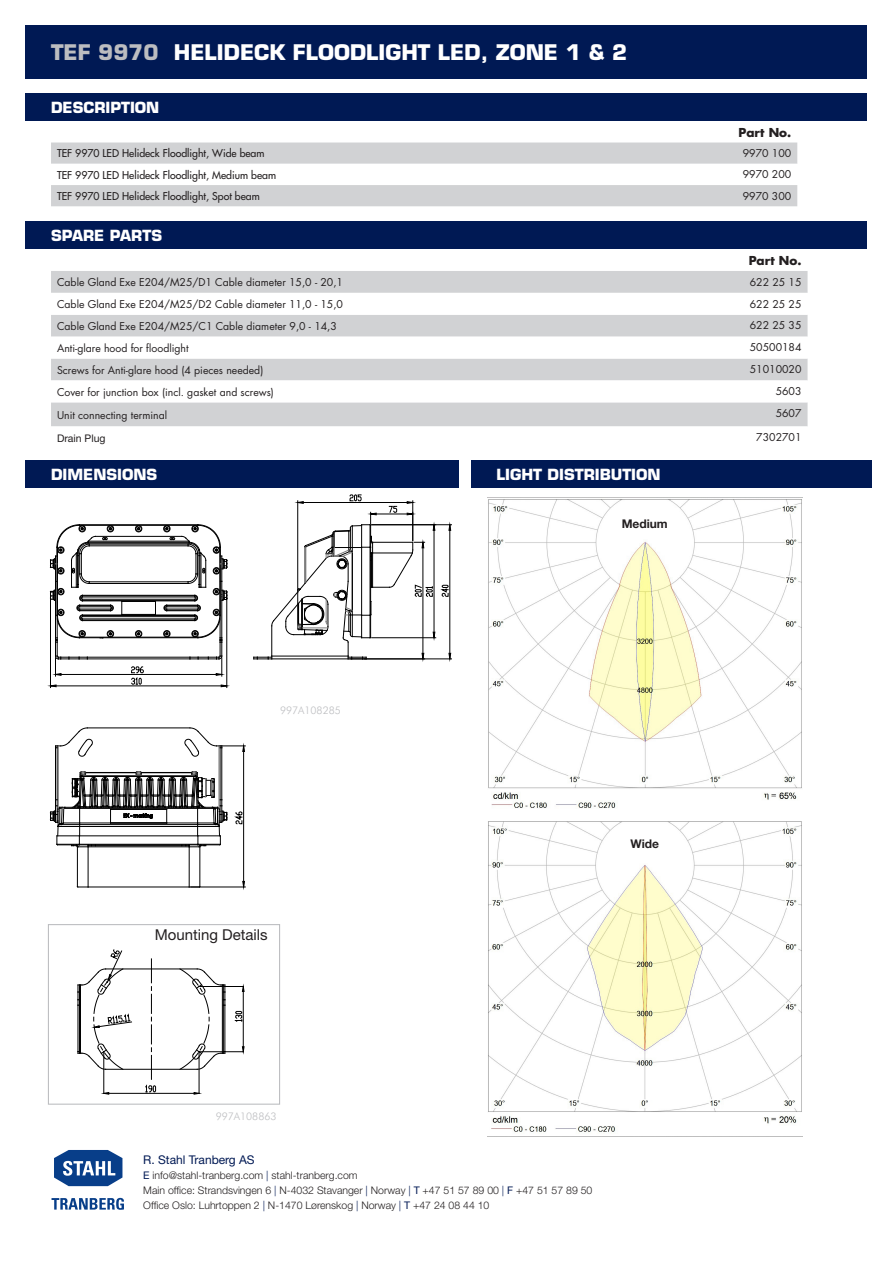
<style>
.page{position:relative;width:893px;height:1263px;background:#fff}
.page>*{position:absolute;margin:0;border:0;box-sizing:border-box;transform-origin:0 0}
.t1{font:700 21px "Eurostile LT Std";color:#fff}
.t2{font:700 15px "Eurostile LT Std";color:#fff}
.t3{font:15px "Helvetica Neue LT";color:#231f20}
.t4{font:12px "Helvetica Neue LT";color:#001954}
.Brødtekst{font:700 12px "Futura Std";color:#231f20}
.t5{font:700 12px "Helvetica Neue LT";color:#231f20}
.Brødtekst-2{font:10.5px "Futura Std";color:#231f20}
.t6{font:300 10.5px/15px "Helvetica Neue LT";color:#231f20}
.t7{font:500 10.5px "Futura Std";color:#231f20}
.t8{font:300 10.5px "Futura BT";color:#bcbdc0}
.Brødtekst-3{font:10.5px "Helvetica Neue LT";color:#231f20}
.s1{color:#bcbdc0}
.s2{font-weight:400;color:#001954}
.s3{color:#001954}
</style>
<div class="page">
<div style="left:26px;top:26px;width:841px;height:53px;background:#001954"></div>
<svg style="left:54px;top:1150px;width:69px;height:37px"></svg>
<svg style="left:52px;top:1198px;width:72px;height:12px"></svg>
<div style="left:26px;top:460px;width:433px;height:27px;background:#001954"></div>
<div style="left:51px;top:143px;width:746px;height:63px;background:#d1d2d4"></div>
<svg style="left:51px;top:164px;width:746px;height:21px"></svg>
<div style="left:26px;top:93px;width:841px;height:28px;background:#001954"></div>
<div style="left:26px;top:222px;width:841px;height:27px;background:#001954"></div>
<div style="left:51px;top:271px;width:756px;height:22px;background:#d1d2d4"></div>
<svg style="left:51px;top:315px;width:756px;height:112px;fill:#d1d2d4"></svg>
<hr style="left:106px;top:969px;width:91px;height:1px;background:#000">
<hr style="left:106px;top:1069px;width:91px;height:1px;background:#000">
<svg style="left:151px;top:959px;width:1px;height:120px"></svg>
<hr style="left:199px;top:986px;width:44px;height:1px;background:#000">
<hr style="left:199px;top:1051px;width:44px;height:1px;background:#000">
<hr style="left:243px;top:991px;width:1px;height:56px;background:#000">
<svg style="left:236px;top:1011px;width:6px;height:10px"></svg>
<hr style="left:104px;top:1052px;width:1px;height:41px;background:#000">
<hr style="left:199px;top:1052px;width:1px;height:41px;background:#000">
<hr style="left:109px;top:1093px;width:85px;height:1px;background:#000">
<svg style="left:146px;top:1086px;width:10px;height:6px"></svg>
<svg style="left:180px;top:969px;width:46px;height:100px"></svg>
<svg style="left:194px;top:1092px;width:6px;height:2px"></svg>
<svg style="left:78px;top:950px;width:54px;height:119px"></svg>
<div style="left:48px;top:924px;width:232px;height:181px;border:1px solid #bcbdc0"></div>
<hr style="left:88px;top:543px;width:101px;height:1px;background:#000">
<hr style="left:88px;top:542px;width:101px;height:1px;background:#000">
<hr style="left:88px;top:541px;width:101px;height:1px;background:#000">
<hr style="left:95px;top:536px;width:87px;height:1px;background:#000">
<svg style="left:122px;top:602px;width:1px;height:12px"></svg>
<svg style="left:155px;top:602px;width:1px;height:12px"></svg>
<hr style="left:122px;top:614px;width:33px;height:1px;background:#000">
<hr style="left:79px;top:637px;width:119px;height:1px;background:#000">
<svg style="left:135px;top:526px;width:7px;height:6px"></svg>
<hr style="left:89px;top:583px;width:99px;height:1px;background:#000">
<hr style="left:89px;top:544px;width:99px;height:1px;background:#000">
<svg style="left:164px;top:630px;width:6px;height:7px"></svg>
<svg style="left:135px;top:630px;width:7px;height:7px"></svg>
<hr style="left:79px;top:525px;width:119px;height:1px;background:#000">
<hr style="left:82px;top:595px;width:113px;height:1px;background:#000">
<hr style="left:82px;top:601px;width:113px;height:1px;background:#000">
<svg style="left:164px;top:525px;width:11px;height:15px"></svg>
<hr style="left:82px;top:600px;width:113px;height:1px;background:#000">
<hr style="left:82px;top:615px;width:113px;height:1px;background:#000">
<hr style="left:89px;top:581px;width:99px;height:1px;background:#000">
<hr style="left:167px;top:610px;width:31px;height:1px;background:#000">
<hr style="left:82px;top:620px;width:113px;height:1px;background:#000">
<hr style="left:82px;top:596px;width:113px;height:1px;background:#000">
<hr style="left:167px;top:605px;width:31px;height:1px;background:#000">
<hr style="left:89px;top:546px;width:99px;height:1px;background:#000">
<hr style="left:79px;top:524px;width:119px;height:1px;background:#000">
<svg style="left:164px;top:605px;width:3px;height:6px"></svg>
<hr style="left:82px;top:597px;width:113px;height:1px;background:#000">
<hr style="left:82px;top:619px;width:113px;height:1px;background:#000">
<hr style="left:167px;top:606px;width:31px;height:1px;background:#000">
<hr style="left:82px;top:599px;width:113px;height:1px;background:#000">
<hr style="left:167px;top:609px;width:31px;height:1px;background:#000">
<hr style="left:82px;top:616px;width:113px;height:1px;background:#000">
<hr style="left:87px;top:657px;width:103px;height:1px;background:#000">
<hr style="left:87px;top:659px;width:103px;height:1px;background:#000">
<svg style="left:50px;top:525px;width:64px;height:151px"></svg>
<svg style="left:182px;top:525px;width:46px;height:151px"></svg>
<hr style="left:55px;top:674px;width:167px;height:1px;background:#000">
<hr style="left:50px;top:598px;width:1px;height:89px;background:#000">
<hr style="left:227px;top:597px;width:1px;height:90px;background:#000">
<hr style="left:50px;top:686px;width:177px;height:1px;background:#000">
<svg style="left:132px;top:667px;width:11px;height:18px"></svg>
<hr style="left:372px;top:637px;width:64px;height:1px;background:#000">
<hr style="left:350px;top:659px;width:101px;height:1px;background:#000">
<hr style="left:372px;top:524px;width:79px;height:1px;background:#000">
<hr style="left:450px;top:525px;width:1px;height:134px;background:#000">
<svg style="left:442px;top:585px;width:6px;height:11px"></svg>
<svg style="left:253px;top:495px;width:182px;height:165px"></svg>
<hr style="left:88px;top:847px;width:1px;height:40px;background:#000">
<svg style="left:77px;top:886px;width:11px;height:2px"></svg>
<hr style="left:77px;top:847px;width:1px;height:39px;background:#000">
<hr style="left:189px;top:847px;width:1px;height:40px;background:#000">
<hr style="left:88px;top:887px;width:101px;height:1px;background:#000">
<hr style="left:200px;top:847px;width:1px;height:39px;background:#000">
<svg style="left:189px;top:886px;width:11px;height:2px"></svg>
<hr style="left:55px;top:748px;width:1px;height:52px;background:#000">
<hr style="left:57px;top:748px;width:1px;height:52px;background:#000">
<hr style="left:222px;top:748px;width:1px;height:52px;background:#000">
<hr style="left:220px;top:748px;width:1px;height:52px;background:#000">
<hr style="left:87px;top:728px;width:103px;height:1px;background:#000">
<svg style="left:55px;top:728px;width:37px;height:28px"></svg>
<svg style="left:50px;top:772px;width:178px;height:75px"></svg>
<hr style="left:58px;top:746px;width:1px;height:62px;background:#808080">
<hr style="left:219px;top:746px;width:1px;height:62px;background:#808080">
<svg style="left:185px;top:728px;width:60px;height:28px"></svg>
<hr style="left:191px;top:887px;width:54px;height:1px;background:#000">
<hr style="left:243px;top:746px;width:1px;height:141px;background:#000">
<svg style="left:236px;top:812px;width:6px;height:12px"></svg>
<div style="left:471px;top:460px;width:401px;height:27px;background:#001954"></div>
<img style="left:487px;top:497px;width:315px;height:312px">
<img style="left:488px;top:821px;width:314px;height:313px">
<p class="t1" style="left:51px;top:40px;width:578px"><span class="s1">TEF 9970</span> HELIDECK FLOODLIGHT LED, ZONE 1 &amp; 2</p>
<p class="t2" style="left:51px;top:98px;width:110px">DESCRIPTION</p>
<p class="Brødtekst" style="left:738px;top:124px;width:54px">Part No.</p>
<p class="t7" style="left:57px;top:147px;width:209px">TEF 9970 LED Helideck Floodlight, Wide beam</p>
<p class="Brødtekst-2" style="left:743px;top:147px;width:50px">9970 100</p>
<p class="t7" style="left:57px;top:168px;width:221px">TEF 9970 LED Helideck Floodlight, Medium beam</p>
<p class="Brødtekst-2" style="left:743px;top:168px;width:50px">9970 200</p>
<p class="t7" style="left:57px;top:190px;width:204px">TEF 9970 LED Helideck Floodlight, Spot beam</p>
<p class="Brødtekst-2" style="left:743px;top:189px;width:50px">9970 300</p>
<p class="t2" style="left:51px;top:226px;width:113px">SPARE PARTS</p>
<p class="Brødtekst" style="left:749px;top:252px;width:54px">Part No.</p>
<p class="Brødtekst-2" style="left:57px;top:276px;width:288px">Cable Gland Exe E204/M25/D1 Cable diameter 15,0 - 20,1</p>
<p class="Brødtekst-2" style="left:750px;top:275px;width:53px">622 25 15</p>
<p class="Brødtekst-2" style="left:57px;top:298px;width:288px">Cable Gland Exe E204/M25/D2 Cable diameter 11,0 - 15,0</p>
<p class="Brødtekst-2" style="left:750px;top:297px;width:53px">622 25 25</p>
<p class="Brødtekst-2" style="left:57px;top:319px;width:281px">Cable Gland Exe E204/M25/C1 Cable diameter 9,0 - 14,3</p>
<p class="Brødtekst-2" style="left:750px;top:319px;width:53px">622 25 35</p>
<p class="Brødtekst-2" style="left:57px;top:341px;width:133px">Anti-glare hood for floodlight</p>
<p class="Brødtekst-2" style="left:750px;top:341px;width:53px">50500184</p>
<p class="Brødtekst-2" style="left:57px;top:363px;width:208px">Screws for Anti-glare hood (4 pieces needed)</p>
<p class="Brødtekst-2" style="left:750px;top:363px;width:53px">51010020</p>
<p class="Brødtekst-2" style="left:57px;top:385px;width:218px">Cover for junction box (incl. gasket and screws)</p>
<p class="Brødtekst-2" style="left:776px;top:385px;width:27px">5603</p>
<p class="Brødtekst-2" style="left:57px;top:408px;width:112px">Unit connecting terminal</p>
<p class="Brødtekst-2" style="left:776px;top:406px;width:27px">5607</p>
<p class="Brødtekst-3" style="left:57px;top:431px;width:50px">Drain Plug</p>
<p class="Brødtekst-2" style="left:756px;top:431px;width:47px">7302701</p>
<p class="t2" style="left:51px;top:465px;width:108px">DIMENSIONS</p>
<p class="t8" style="left:280px;top:704px;width:62px">997A108285</p>
<p class="t3" style="left:155px;top:926px;width:115px">Mounting Details</p>
<p class="t8" style="left:216px;top:1109px;width:62px">997A108863</p>
<p class="t2" style="left:496px;top:465px;width:166px">LIGHT DISTRIBUTION</p>
<p class="t5" style="left:622px;top:516px;width:48px">Medium</p>
<p class="t5" style="left:630px;top:837px;width:30px">Wide</p>
<p class="t4" style="left:143px;top:1153px;width:113px">R. Stahl Tranberg AS</p>
<p class="t6" style="left:143px;top:1168px;width:451px"><span class="s2">E</span> info@stahl-tranberg.com <span class="s3">|</span> stahl-tranberg.com<br>Main office: Strandsvingen 6 <span class="s3">|</span> N-4032 Stavanger <span class="s3">|</span> Norway <span class="s3">|</span> <span class="s2">T</span> +47 51 57 89 00 <span class="s3">|</span> <span class="s2">F</span> +47 51 57 89 50<br>Office Oslo: Luhrtoppen 2 <span class="s3">|</span> N-1470 Lørenskog <span class="s3">|</span> Norway <span class="s3">|</span> <span class="s2">T</span> +47 24 08 44 10</p>
</div>
